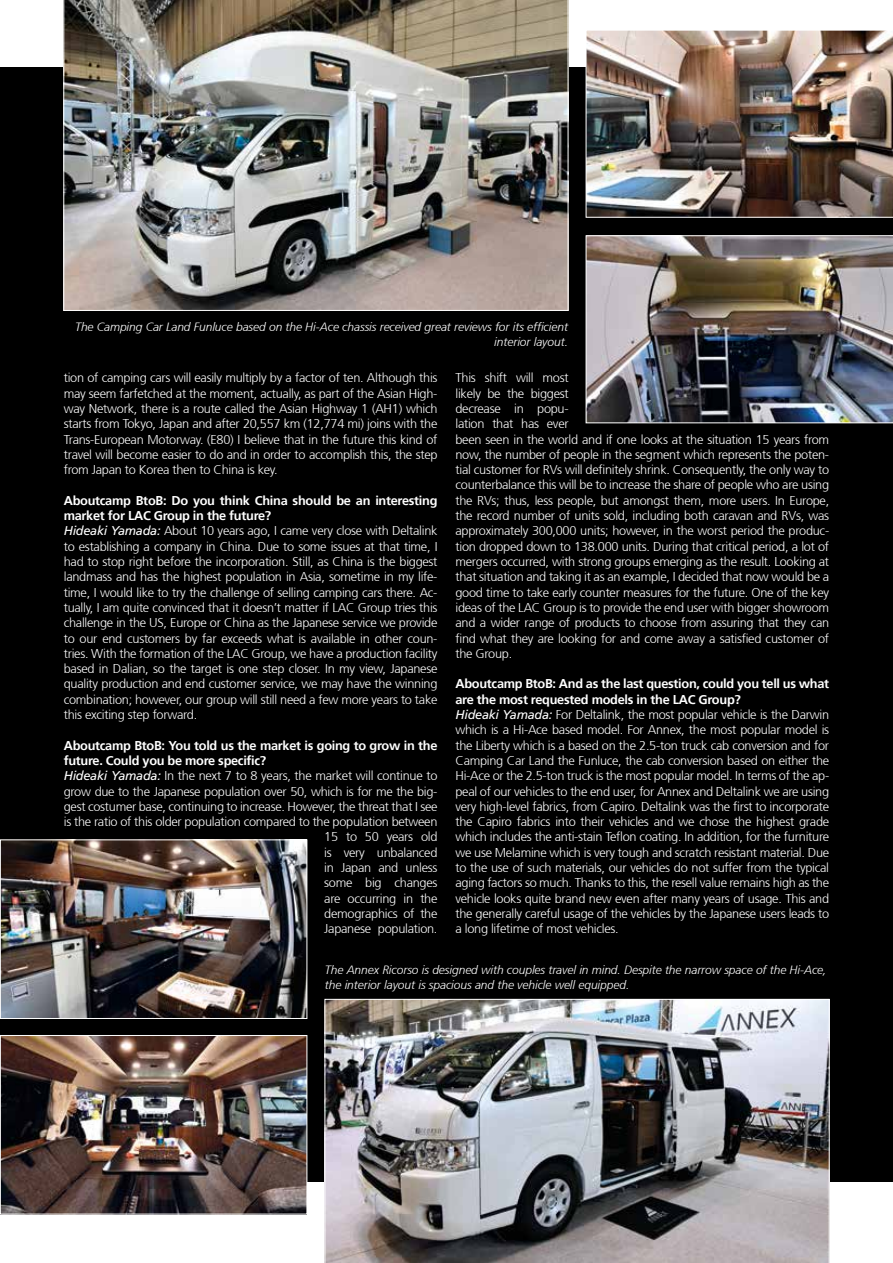
<style>
.page{position:relative;width:893px;height:1263px;background:#fff}
.page>*{position:absolute;margin:0;border:0;box-sizing:border-box;transform-origin:0 0}
.t1{font:300 12.75px/15.3px "Frutiger 45";letter-spacing:-.02em;color:#fff;text-align:justify}
.t2{font:700 12.75px/15.3px "Frutiger 65";letter-spacing:-.02em;color:#fff}
.t3{font:italic 300 12px/14.4px "Frutiger 46";letter-spacing:-.005em;color:#fff;text-align:right}
.s1{font-family:"Frutiger";font-weight:400;font-style:italic}
</style>
<div class="page">
<div style="left:0;top:68px;width:893px;height:1114px;background:#000"></div>
<img style="left:63px;top:0;width:505px;height:311px">
<img style="left:586px;top:235px;width:307px;height:188px">
<img style="left:586px;top:30px;width:307px;height:188px">
<img style="left:325px;top:999px;width:505px;height:264px">
<img style="left:2px;top:1037px;width:303px;height:175px">
<div style="left:0;top:1035px;width:307px;height:179px;border:1px solid #fff"></div>
<img style="left:2px;top:841px;width:303px;height:176px">
<div style="left:0;top:839px;width:307px;height:180px;border:1px solid #fff"></div>
<p class="t3" style="left:75px;top:320px;width:494px">The Camping Car Land Funluce based on the Hi-Ace chassis received great reviews for its efficient interior layout.</p>
<p class="t1" style="left:455px;top:370px;width:375px;text-align:left">This shift will most<br>likely be the biggest<br>decrease in popu-<br>lation that has ever<br>been seen in the world and if one looks at the situation 15 years from now, the number of people in the segment which represents the poten&shy;tial customer for RVs will definitely shrink. Consequently, the only way to counterbalance this will be to increase the share of people who are using the RVs; thus, less people, but amongst them, more users. In Europe, the record number of units sold, including both caravan and RVs, was approximately 300,000 units; however, in the worst period the produc&shy;tion dropped down to 138.000 units. During that critical period, a lot of mergers occurred, with strong groups emerging as the result. Looking at that situation and taking it as an example, I decided that now would be a good time to take early counter measures for the future. One of the key ideas of the LAC Group is to provide the end user with bigger showroom and a wider range of products to choose from assuring that they can find what they are looking for and come away a satisfied customer of the Group.</p>
<p class="t2" style="left:455px;top:676px;width:375px">Aboutcamp BtoB: And as the last question, could you tell us what are the most requested models in the LAC Group?</p>
<p class="t1" style="left:455px;top:707px;width:375px"><span class="s1">Hideaki Yamada:</span> For Deltalink, the most popular vehicle is the Darwin which is a Hi-Ace based model. For Annex, the most popular model is the Liberty which is a based on the 2.5-ton truck cab conversion and for Camping Car Land the Funluce, the cab conversion based on either the Hi-Ace or the 2.5-ton truck is the most popular model. In terms of the ap&shy;peal of our vehicles to the end user, for Annex and Deltalink we are using very high-level fabrics, from Capiro. Deltalink was the first to incorporate the Capiro fabrics into their vehicles and we chose the highest grade which includes the anti-stain Teflon coating. In addition, for the furniture we use Melamine which is very tough and scratch resistant material. Due to the use of such materials, our vehicles do not suffer from the typical aging factors so much. Thanks to this, the resell value remains high as the vehicle looks quite brand new even after many years of usage. This and the generally careful usage of the vehicles by the Japanese users leads to a long lifetime of most vehicles.</p>
<p class="t3" style="left:325px;top:963px;width:503px;text-align:left">The Annex Ricorso is designed with couples travel in mind. Despite the narrow space of the Hi-Ace, the interior layout is spacious and the vehicle well equipped.</p>
<p class="t1" style="left:64px;top:370px;width:375px">tion of camping cars will easily multiply by a factor of ten. Although this may seem farfetched at the moment, actually, as part of the Asian High&shy;way Network, there is a route called the Asian Highway 1 (AH1) which starts from Tokyo, Japan and after 20,557 km (12,774 mi) joins with the Trans-European Motorway. (E80) I believe that in the future this kind of travel will become easier to do and in order to accomplish this, the step from Japan to Korea then to China is key.</p>
<p class="t2" style="left:64px;top:493px;width:375px">Aboutcamp BtoB: Do you think China should be an interesting market for LAC Group in the future?</p>
<p class="t1" style="left:64px;top:523px;width:375px"><span class="s1">Hideaki Yamada:</span> About 10 years ago, I came very close with Deltalink to establishing a company in China. Due to some issues at that time, I had to stop right before the incorporation. Still, as China is the biggest landmass and has the highest population in Asia, sometime in my life&shy;time, I would like to try the challenge of selling camping cars there. Ac&shy;tually, I am quite convinced that it doesn’t matter if LAC Group tries this challenge in the US, Europe or China as the Japanese service we provide to our end customers by far exceeds what is available in other coun&shy;tries. With the formation of the LAC Group, we have a production facility based in Dalian, so the target is one step closer. In my view, Japanese quality production and end customer service, we may have the winning combination; however, our group will still need a few more years to take this exciting step forward.</p>
<p class="t2" style="left:64px;top:738px;width:375px">Aboutcamp BtoB: You told us the market is going to grow in the future. Could you be more specific?</p>
<p class="t1" style="left:64px;top:768px;width:375px;text-align:right"><span class="s1">Hideaki Yamada:</span> In the next 7 to 8 years, the market will continue to grow due to the Japanese population over 50, which is for me the big&shy;gest costumer base, continuing to increase. However, the threat that I see is the ratio of this older population compared to the population between 15 to 50 years old<br>is very unbalanced<br>in Japan and unless<br>some big changes<br>are occurring in the<br>demographics of the<br>Japanese population.</p>
</div>
